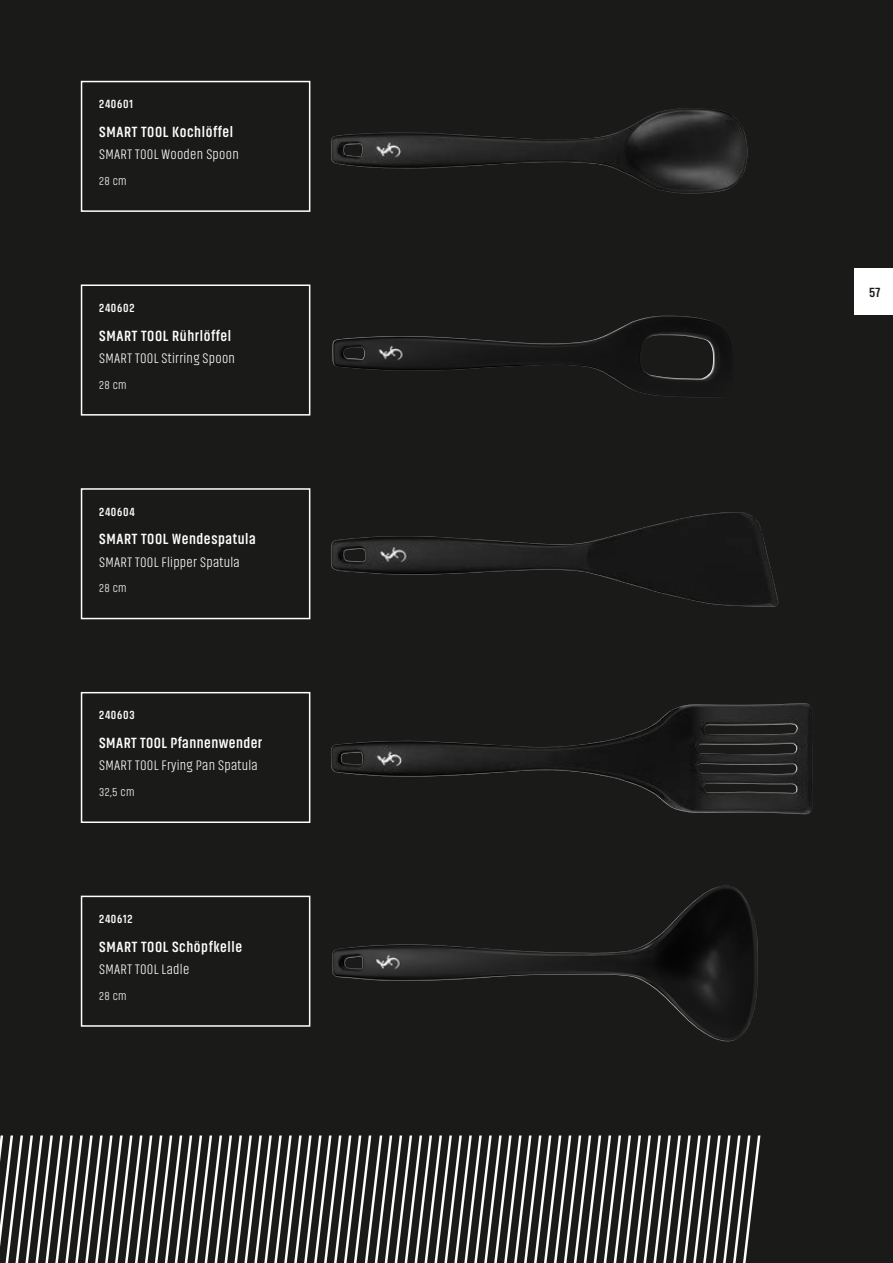
<style>
.page{position:relative;width:893px;height:1263px;background:#1a1a18}
.page>*{position:absolute;margin:0;border:0;box-sizing:border-box;transform-origin:0 0}
.t1{font:700 15px "Akhand";letter-spacing:.04em;color:#fff}
.t2{font:300 14.25px "Akhand";letter-spacing:.02em;color:#fff}
.t3{font:700 13.5px "Akhand";color:#1a1a18}
.t4{font:700 12px "Akhand";letter-spacing:.06em;color:#fff}
.t5{font:300 12px "Akhand";letter-spacing:.03em;color:#fff}
</style>
<div class="page">
<div style="left:81px;top:81px;width:229px;height:131px;border:2px solid #fff"></div>
<div style="left:81px;top:284px;width:229px;height:132px;border:2px solid #fff"></div>
<div style="left:81px;top:896px;width:229px;height:131px;border:2px solid #fff"></div>
<div style="left:81px;top:692px;width:229px;height:131px;border:2px solid #fff"></div>
<div style="left:81px;top:488px;width:229px;height:131px;border:2px solid #fff"></div>
<img style="left:332px;top:886px;width:426px;height:156px">
<img style="left:331px;top:108px;width:416px;height:86px">
<img style="left:331px;top:703px;width:482px;height:112px">
<img style="left:331px;top:512px;width:447px;height:95px">
<img style="left:332px;top:316px;width:398px;height:81px">
<div style="left:855px;top:268px;width:38px;height:47px;background:#fff"></div>
<svg style="left:371px;top:1135px;width:389px;height:128px"></svg>
<svg style="left:0;top:1135px;width:371px;height:128px"></svg>
<p class="t4" style="left:99px;top:98px;width:35px">240601</p>
<p class="t1" style="left:99px;top:124px;width:135px">SMART TOOL Kochlöffel</p>
<p class="t2" style="left:99px;top:147px;width:141px">SMART TOOL Wooden Spoon</p>
<p class="t5" style="left:99px;top:175px;width:29px">28 cm</p>
<p class="t4" style="left:99px;top:302px;width:37px">240602</p>
<p class="t1" style="left:99px;top:327px;width:133px">SMART TOOL Rührlöffel</p>
<p class="t2" style="left:99px;top:351px;width:137px">SMART TOOL Stirring Spoon</p>
<p class="t5" style="left:99px;top:378px;width:29px">28 cm</p>
<p class="t4" style="left:99px;top:505px;width:37px">240604</p>
<p class="t1" style="left:99px;top:531px;width:158px">SMART TOOL Wendespatula</p>
<p class="t2" style="left:99px;top:555px;width:142px">SMART TOOL Flipper Spatula</p>
<p class="t5" style="left:99px;top:582px;width:29px">28 cm</p>
<p class="t4" style="left:99px;top:709px;width:37px">240603</p>
<p class="t1" style="left:99px;top:735px;width:164px">SMART TOOL Pfannenwender</p>
<p class="t2" style="left:99px;top:758px;width:160px">SMART TOOL Frying Pan Spatula</p>
<p class="t5" style="left:99px;top:786px;width:37px">32,5 cm</p>
<p class="t4" style="left:99px;top:913px;width:35px">240612</p>
<p class="t1" style="left:99px;top:938px;width:144px">SMART TOOL Schöpfkelle</p>
<p class="t2" style="left:99px;top:962px;width:92px">SMART TOOL Ladle</p>
<p class="t5" style="left:99px;top:989px;width:29px">28 cm</p>
<p class="t3" style="left:869px;top:286px;width:13px">57</p>
</div>
